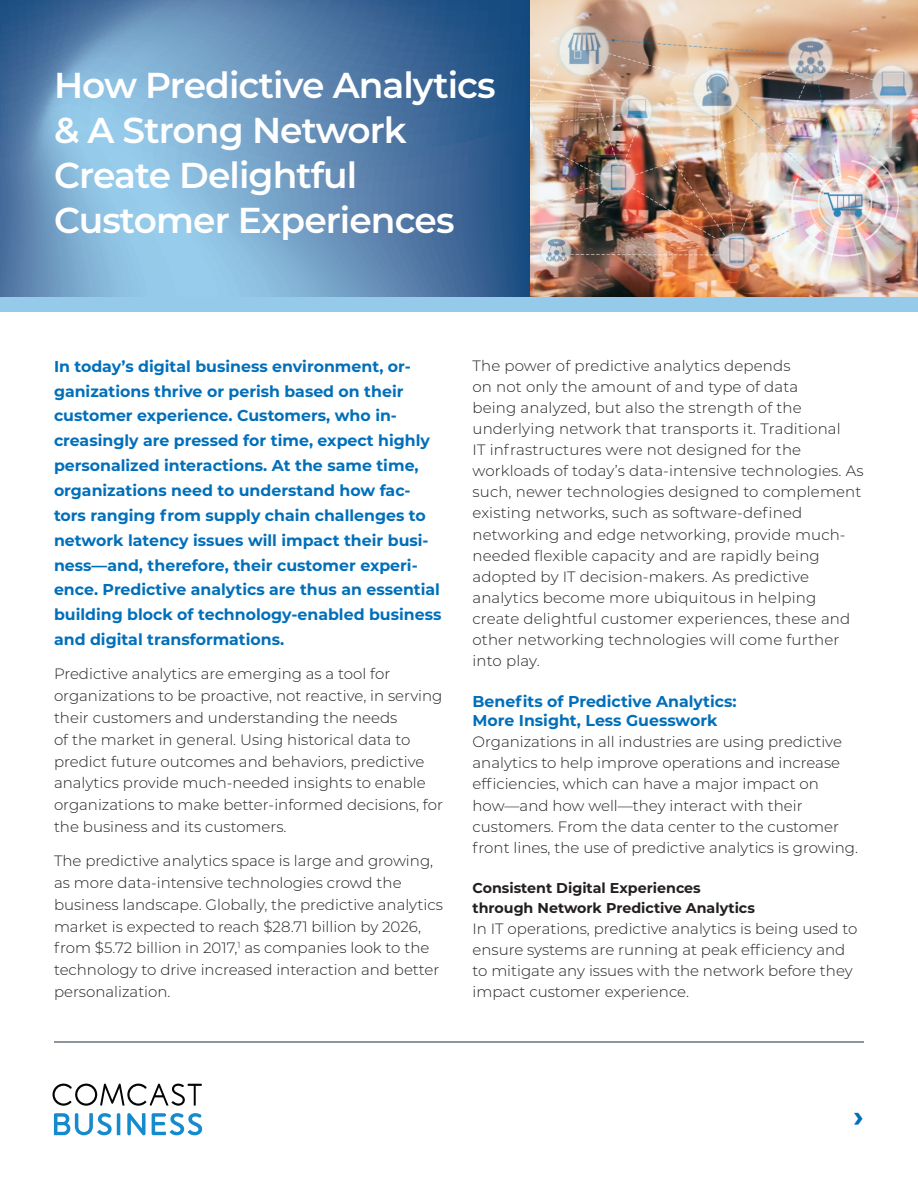
<style>
.page{position:relative;width:918px;height:1188px;background:#fff}
.page>*{position:absolute;margin:0;border:0;box-sizing:border-box;transform-origin:0 0}
._2_Eyebrow{font:600 36px/45px "Montserrat";letter-spacing:-.025em;color:#fff}
._2_Footer_headline{font:700 30px "Montserrat";color:#006fba}
._1_text_first_para{font:700 15.75px/24.9px "Montserrat";color:#006fba}
._1_subhead_-_blue{font:700 15.75px/19.6px "Montserrat";color:#006fba}
._1_text{font:300 15px/21.1px "Montserrat";color:#231f20}
._1_subhead_2_black{font:700 14.25px/19.6px "Montserrat";color:#231f20}
</style>
<div class="page">
<svg style="left:0;top:0;width:531px;height:297px;background:#608db6"></svg>
<img style="left:531px;top:0;width:387px;height:297px">
<hr style="left:54px;top:1041px;width:810px;height:1px;background:#8f959d">
<svg style="left:53px;top:1084px;width:149px;height:22px"></svg>
<svg style="left:127px;top:1113px;width:18px;height:22px"></svg>
<svg style="left:54px;top:1113px;width:66px;height:22px"></svg>
<svg style="left:152px;top:1113px;width:50px;height:22px"></svg>
<div style="left:0;top:297px;width:918px;height:14px;background:#95caea"></div>
<p class="_2_Eyebrow" style="left:54px;top:61px;width:443px">How Predictive Analytics &amp; A Strong Network<br>Create Delightful<br>Customer Experiences</p>
<p class="_1_text_first_para" style="left:54px;top:353px;width:389px">In today’s digital business environment, or&shy;ganizations thrive or perish based on their customer experience. Customers, who in&shy;creasingly are pressed for time, expect highly personalized interactions. At the same time, organizations need to understand how fac&shy;tors ranging from supply chain challenges to network latency issues will impact their busi&shy;ness—and, therefore, their customer experi&shy;ence. Predictive analytics are thus an essential building block of technology-enabled business and digital transformations.</p>
<p class="_1_text" style="left:54px;top:662px;width:390px;line-height:21.9px">Predictive analytics are emerging as a tool for organizations to be proactive, not reactive, in serving their customers and understanding the needs<br>of the market in general. Using historical data to predict future outcomes and behaviors, predictive analytics provide much-needed insights to enable organizations to make better-informed decisions, for the business and its customers.</p>
<p class="_1_text" style="left:54px;top:849px;width:390px;line-height:21.9px">The predictive analytics space is large and growing, as more data-intensive technologies crowd the business landscape. Globally, the predictive analytics market is expected to reach $28.71 billion by 2026, from $5.72 billion in 2017,<sup>1</sup> as companies look to the technology to drive increased interaction and better personalization.</p>
<p class="_1_text" style="left:472px;top:355px;width:393px">The power of predictive analytics depends<br>on not only the amount of and type of data<br>being analyzed, but also the strength of the underlying network that transports it. Traditional<br>IT infrastructures were not designed for the workloads of today’s data-intensive technologies. As such, newer technologies designed to complement existing networks, such as software-defined networking and edge networking, provide much&shy;needed flexible capacity and are rapidly being adopted by IT decision-makers. As predictive analytics become more ubiquitous in helping create delightful customer experiences, these and other networking technologies will come further into play.</p>
<p class="_1_subhead_-_blue" style="left:472px;top:690px;width:266px">Benefits of Predictive Analytics:<br>More Insight, Less Guesswork</p>
<p class="_1_text" style="left:472px;top:731px;width:387px">Organizations in all industries are using predictive analytics to help improve operations and increase efficiencies, which can have a major impact on how—and how well—they interact with their customers. From the data center to the customer front lines, the use of predictive analytics is growing.</p>
<p class="_1_subhead_2_black" style="left:472px;top:878px;width:284px">Consistent Digital Experiences through Network Predictive Analytics</p>
<p class="_1_text" style="left:472px;top:918px;width:387px">In IT operations, predictive analytics is being used to ensure systems are running at peak efficiency and to mitigate any issues with the network before they impact customer experience.</p>
<p class="_2_Footer_headline" style="left:853px;top:1097px;width:12px">›</p>
</div>
